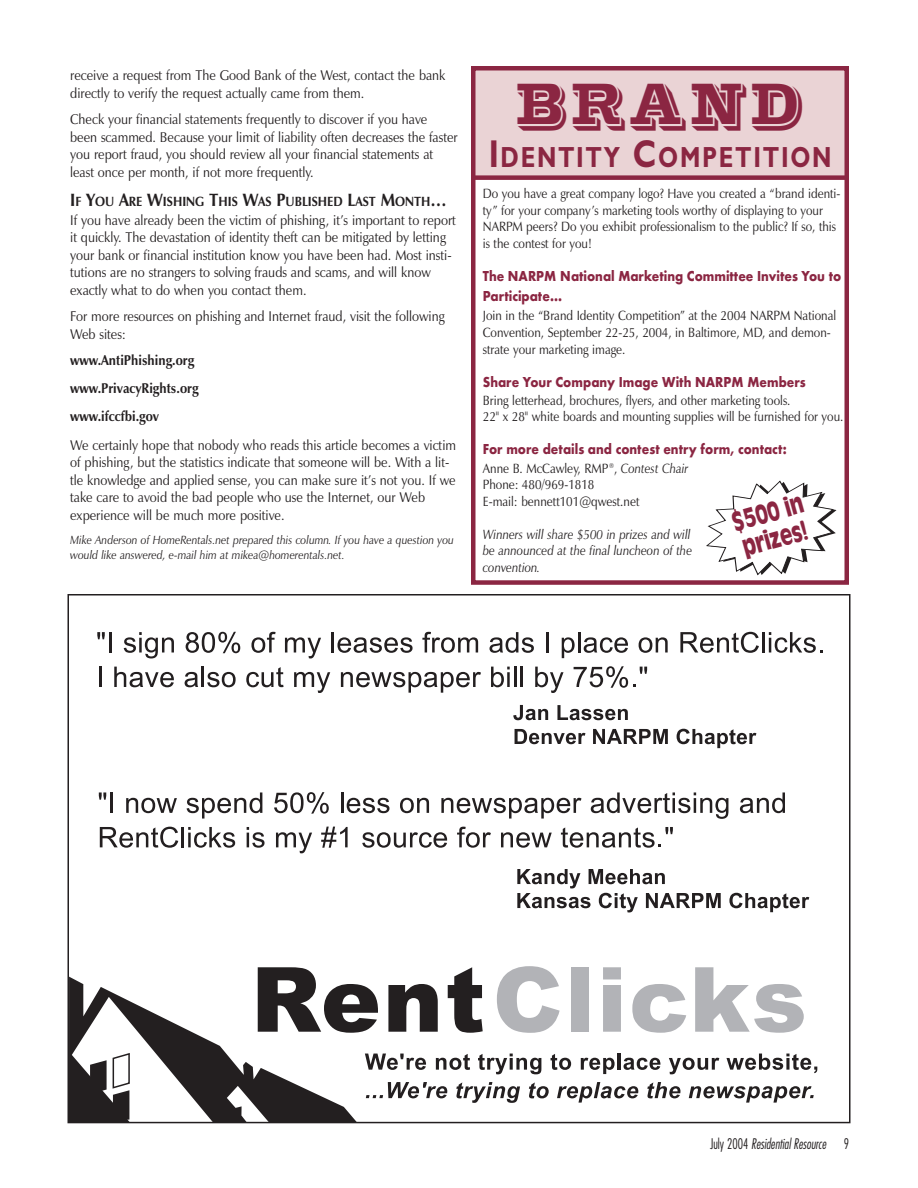
<style>
.page{position:relative;width:918px;height:1188px;background:#fff}
.page>*{position:absolute;margin:0;border:0;box-sizing:border-box;transform-origin:0 0}
.t1{font:60px "Vineta BT";letter-spacing:.09em;color:#8b2642;scale:.79 1}
.t2{font:700 29.25px "Gill Sans";letter-spacing:.075em;color:#8b2642;scale:.79 1}
.t3{font:700 28.5px/26.7px "Antique Oli T";color:#8b2642;scale:.72 1}
.t4{font:700 15px/20px "Futura T";color:#8b2642;scale:.88 1}
.t5{font:14.25px/17.5px "Zapf Humanist 601 BT";color:#231f20;scale:.9 1}
.t6{font:700 14.25px/28.3px "Zapf Humanist 601 BT";color:#231f20;scale:.9 1}
.t7{font:italic 300 condensed 14.25px "Futura";color:#231f20;scale:.9 1}
.t8{font:13.5px/16.6px "Zapf Humanist 601 BT";color:#231f20;scale:.88 1}
.t9{font:italic 13.5px/16.6px "Zapf Humanist 601 BT";color:#231f20;text-align:justify;scale:.88 1}
.t10{font:700 13.5px "Zapf Humanist 601 BT";color:#231f20;scale:.9 1}
.t11{font:italic 12px/14.7px "Zapf Humanist 601 BT";color:#231f20;scale:.9 1}
.s1{font-size:18px}
.s2{font-size:39px}
.s3{font-style:italic}
.s4{font-style:normal}
</style>
<div class="page">
<div style="left:473px;top:70px;width:374px;height:107px;background:#ead3d5"></div>
<div style="left:471px;top:66px;width:378px;height:519px;border:4px solid #8b2642"></div>
<svg style="left:71px;top:966px;width:746px;height:154px"></svg>
<svg style="left:97px;top:632px;width:8px;height:7px"></svg>
<hr style="left:109px;top:632px;width:3px;height:20px;background:#231f20">
<svg style="left:124px;top:632px;width:50px;height:26px"></svg>
<svg style="left:186px;top:632px;width:54px;height:21px"></svg>
<svg style="left:251px;top:632px;width:25px;height:21px"></svg>
<svg style="left:285px;top:637px;width:36px;height:21px"></svg>
<hr style="left:332px;top:632px;width:2px;height:20px;background:#231f20">
<svg style="left:337px;top:637px;width:76px;height:16px"></svg>
<svg style="left:422px;top:632px;width:56px;height:21px"></svg>
<svg style="left:490px;top:632px;width:44px;height:21px"></svg>
<hr style="left:546px;top:632px;width:3px;height:20px;background:#231f20">
<svg style="left:562px;top:637px;width:13px;height:21px"></svg>
<hr style="left:578px;top:632px;width:2px;height:20px;background:#231f20">
<svg style="left:584px;top:637px;width:44px;height:16px"></svg>
<svg style="left:639px;top:637px;width:29px;height:16px"></svg>
<svg style="left:680px;top:632px;width:79px;height:21px"></svg>
<hr style="left:762px;top:632px;width:3px;height:20px;background:#231f20">
<svg style="left:769px;top:632px;width:54px;height:21px"></svg>
<hr style="left:99px;top:667px;width:2px;height:20px;background:#231f20">
<svg style="left:114px;top:667px;width:60px;height:20px"></svg>
<svg style="left:185px;top:672px;width:13px;height:15px"></svg>
<hr style="left:202px;top:667px;width:2px;height:20px;background:#231f20">
<svg style="left:207px;top:672px;width:29px;height:15px"></svg>
<svg style="left:246px;top:667px;width:38px;height:20px"></svg>
<svg style="left:294px;top:672px;width:36px;height:21px"></svg>
<svg style="left:341px;top:672px;width:140px;height:21px"></svg>
<svg style="left:491px;top:667px;width:19px;height:20px"></svg>
<hr style="left:507px;top:672px;width:3px;height:15px;background:#231f20">
<hr style="left:514px;top:667px;width:2px;height:20px;background:#231f20">
<hr style="left:520px;top:667px;width:3px;height:20px;background:#231f20">
<svg style="left:535px;top:667px;width:29px;height:26px"></svg>
<svg style="left:574px;top:666px;width:73px;height:22px"></svg>
<svg style="left:513px;top:705px;width:35px;height:15px"></svg>
<svg style="left:557px;top:705px;width:71px;height:15px"></svg>
<svg style="left:515px;top:729px;width:71px;height:15px"></svg>
<svg style="left:593px;top:729px;width:75px;height:15px"></svg>
<svg style="left:677px;top:729px;width:79px;height:19px"></svg>
<svg style="left:99px;top:792px;width:7px;height:8px"></svg>
<hr style="left:111px;top:792px;width:2px;height:21px;background:#231f20">
<svg style="left:126px;top:798px;width:51px;height:15px"></svg>
<svg style="left:187px;top:792px;width:75px;height:27px"></svg>
<svg style="left:274px;top:792px;width:55px;height:22px"></svg>
<hr style="left:341px;top:792px;width:2px;height:21px;background:#231f20">
<svg style="left:347px;top:798px;width:42px;height:15px"></svg>
<svg style="left:400px;top:798px;width:29px;height:15px"></svg>
<svg style="left:441px;top:798px;width:141px;height:21px"></svg>
<svg style="left:591px;top:792px;width:137px;height:27px"></svg>
<svg style="left:740px;top:792px;width:45px;height:21px"></svg>
<svg style="left:100px;top:827px;width:78px;height:21px"></svg>
<hr style="left:182px;top:827px;width:2px;height:20px;background:#231f20">
<svg style="left:188px;top:827px;width:47px;height:21px"></svg>
<svg style="left:247px;top:827px;width:18px;height:21px"></svg>
<svg style="left:276px;top:832px;width:36px;height:21px"></svg>
<svg style="left:321px;top:827px;width:27px;height:21px"></svg>
<svg style="left:362px;top:832px;width:85px;height:16px"></svg>
<svg style="left:457px;top:827px;width:34px;height:21px"></svg>
<svg style="left:501px;top:832px;width:51px;height:16px"></svg>
<svg style="left:561px;top:827px;width:112px;height:21px"></svg>
<svg style="left:517px;top:869px;width:204px;height:43px"></svg>
<svg style="left:729px;top:893px;width:80px;height:19px"></svg>
<div style="left:474px;top:175px;width:373px;height:5px;background:#8b2642"></div>
<svg style="left:694px;top:465px;width:153px;height:120px"></svg>
<p class="t5" style="left:70px;top:69px;width:419px">receive a request from The Good Bank of the West, contact the bank directly to verify the request actually came from them.</p>
<p class="t5" style="left:70px;top:112px;width:432px">Check your financial statements frequently to discover if you have been scammed. Because your limit of liability often decreases the faster you report fraud, you should review all your financial statements at least once per month, if not more frequently.</p>
<p class="t10" style="left:70px;top:196px;width:420px"><span class="s1">I</span>F <span class="s1">Y</span>OU <span class="s1">A</span>RE <span class="s1">W</span>ISHING <span class="s1">T</span>HIS <span class="s1">W</span>AS <span class="s1">P</span>UBLISHED <span class="s1">L</span>AST <span class="s1">M</span>ONTH<span class="s1">…</span></p>
<p class="t5" style="left:70px;top:213px;width:430px">If you have already been the victim of phishing, it’s important to report it quickly. The devastation of identity theft can be mitigated by letting your bank or financial institution know you have been had. Most insti&shy;tutions are no strangers to solving frauds and scams, and will know exactly what to do when you contact them.</p>
<p class="t5" style="left:70px;top:309px;width:418px">For more resources on phishing and Internet fraud, visit the following<br>Web sites:</p>
<p class="t6" style="left:70px;top:347px;width:144px">www.AntiPhishing.org www.PrivacyRights.org www.ifccfbi.gov</p>
<p class="t5" style="left:70px;top:438px;width:430px">We certainly hope that nobody who reads this article becomes a victim of phishing, but the statistics indicate that someone will be. With a lit&shy;tle knowledge and applied sense, you can make sure it’s not you. If we take care to avoid the bad people who use the Internet, our Web experience will be much more positive.</p>
<p class="t11" style="left:70px;top:534px;width:428px">Mike Anderson of HomeRentals.net prepared this column. If you have a question you would like answered, e-mail him at mikea@homerentals.net.</p>
<h1 class="t1" style="left:517px;top:81px;width:364px">BRAND</h1>
<h2 class="t2" style="left:489px;top:147px;width:436px"><span class="s2">I</span>DENTITY <span class="s2">C</span>OMPETITION</h2>
<p class="t8" style="left:483px;top:187px;width:408px">Do you have a great company logo? Have you created a “brand identi&shy;ty” for your company’s marketing tools worthy of displaying to your NARPM peers? Do you exhibit professionalism to the public? If so, this is the contest for you!</p>
<p class="t4" style="left:483px;top:267px;width:409px">The NARPM National Marketing Committee Invites You to<br>Participate...</p>
<p class="t8" style="left:483px;top:309px;width:403px">Join in the “Brand Identity Competition” at the 2004 NARPM National<br>Convention, September 22-25, 2004, in Baltimore, MD, and demon&shy;strate your marketing image.</p>
<p class="t4" style="left:483px;top:373px;width:369px">Share Your Company Image With NARPM Members</p>
<p class="t8" style="left:483px;top:394px;width:411px">Bring letterhead, brochures, flyers, and other marketing tools.<br>22" x 28" white boards and mounting supplies will be furnished for you.</p>
<p class="t4" style="left:483px;top:441px;width:347px">For more details and contest entry form, contact:</p>
<p class="t8" style="left:483px;top:461px;width:235px">Anne B. McCawley, RMP<sup>®</sup>, <span class="s3">Contest Chair<br></span>Phone: 480/969-1818<br>E-mail: bennett101@qwest.net</p>
<p class="t9" style="left:483px;top:528px;width:239px">Winners will share $500 in prizes and will be announced at the final luncheon of the convention.</p>
<h3 class="t3" style="left:729px;top:512px;width:103px;rotate:-16deg">$500 in prizes!</h3>
<p class="t7" style="left:710px;top:1137px;width:156px"><span class="s4">J u l y 2 0 0 4</span> Residential Resource <span class="s4">9</span></p>
</div>
